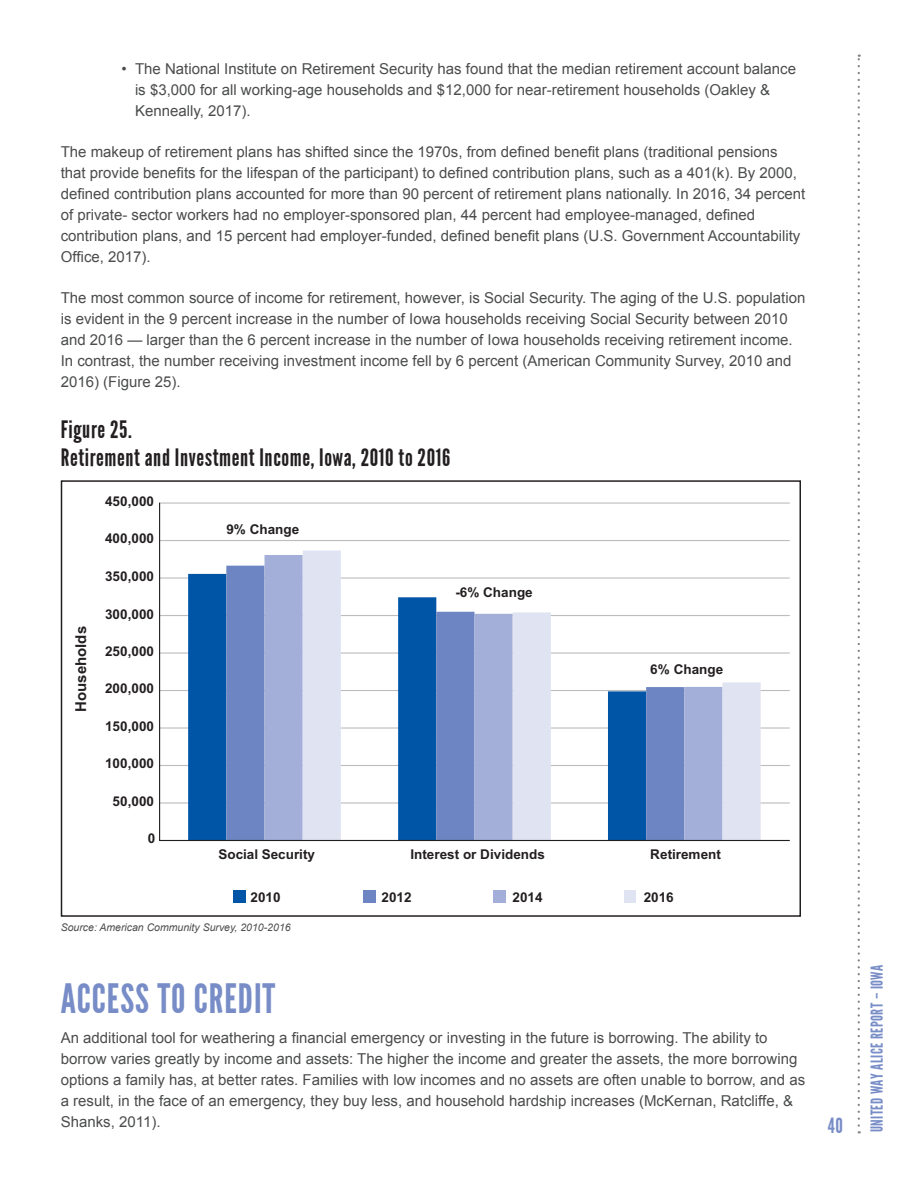
<style>
.page{position:relative;width:918px;height:1188px;background:#fff}
.page>*{position:absolute;margin:0;border:0;box-sizing:border-box;transform-origin:0 0}
.t1{font:40.5px "League Gothic";letter-spacing:.025em;color:#788dc7}
.t2{font:24px/27.8px "League Gothic";letter-spacing:.025em;color:#231f20}
.t3{font:21px "League Gothic";color:#788dc7}
.t4{font:16.5px "League Gothic";letter-spacing:.03em;color:#788dc7}
.t5{font:15px/21px "Arial";color:#4b4c4d}
.t6{font:700 15px "Arial";color:#231f20}
.t7{font:700 13.5px "Arial";color:#231f20}
.t8{font:italic 10.5px "Arial";color:#4b4c4d}
</style>
<div class="page">
<svg style="left:858px;top:55px;width:2px;height:1078px"></svg>
<hr style="left:160px;top:802px;width:629px;height:2px;background:#bcbdc0">
<hr style="left:160px;top:765px;width:629px;height:1px;background:#bcbdc0">
<hr style="left:160px;top:727px;width:629px;height:2px;background:#bcbdc0">
<hr style="left:160px;top:690px;width:629px;height:1px;background:#bcbdc0">
<hr style="left:160px;top:652px;width:629px;height:2px;background:#bcbdc0">
<hr style="left:160px;top:615px;width:629px;height:1px;background:#bcbdc0">
<hr style="left:160px;top:577px;width:629px;height:2px;background:#bcbdc0">
<hr style="left:160px;top:540px;width:629px;height:1px;background:#bcbdc0">
<hr style="left:160px;top:502px;width:629px;height:2px;background:#bcbdc0">
<div style="left:188px;top:574px;width:38px;height:266px;background:#0155a7"></div>
<div style="left:226px;top:566px;width:39px;height:274px;background:#6d85c2"></div>
<div style="left:265px;top:555px;width:38px;height:285px;background:#a3afd8"></div>
<svg style="left:303px;top:551px;width:458px;height:289px"></svg>
<hr style="left:159px;top:503px;width:1px;height:337px;background:#231f20">
<hr style="left:160px;top:840px;width:629px;height:1px;background:#231f20">
<div style="left:493px;top:890px;width:13px;height:13px;background:#a3afd8"></div>
<div style="left:233px;top:890px;width:12px;height:13px;background:#0155a7"></div>
<div style="left:363px;top:890px;width:13px;height:13px;background:#6d85c2"></div>
<div style="left:624px;top:890px;width:12px;height:13px;background:#e0e4f2"></div>
<div style="left:61px;top:480px;width:740px;height:437px;border:2px solid #231f20"></div>
<p class="t5" style="left:135px;top:58px;width:663px;text-indent:-14px">• The National Institute on Retirement Security has found that the median retirement account balance is $3,000 for all working-age households and $12,000 for near-retirement households (Oakley &amp;<br>Kenneally, 2017).</p>
<p class="t5" style="left:61px;top:141px;width:746px">The makeup of retirement plans has shifted since the 1970s, from defined benefit plans (traditional pensions that provide benefits for the lifespan of the participant) to defined contribution plans, such as a 401(k). By 2000, defined contribution plans accounted for more than 90 percent of retirement plans nationally. In 2016, 34 percent of private- sector workers had no employer-sponsored plan, 44 percent had employee-managed, defined contribution plans, and 15 percent had employer-funded, defined benefit plans (U.S. Government Accountability Office, 2017).</p>
<p class="t5" style="left:61px;top:288px;width:746px">The most common source of income for retirement, however, is Social Security. The aging of the U.S. population is evident in the 9 percent increase in the number of Iowa households receiving Social Security between 2010 and 2016 — larger than the 6 percent increase in the number of Iowa households receiving retirement income.<br>In contrast, the number receiving investment income fell by 6 percent (American Community Survey, 2010 and 2016) (Figure 25).</p>
<h2 class="t2" style="left:61px;top:416px;width:391px">Figure 25.<br>Retirement and Investment Income, Iowa, 2010 to 2016</h2>
<p class="t6" style="left:70px;top:712px;width:87px;rotate:-90deg">Households</p>
<p class="t7" style="left:105px;top:492px;width:50px">450,000</p>
<p class="t7" style="left:105px;top:529px;width:50px">400,000</p>
<p class="t7" style="left:105px;top:567px;width:50px">350,000</p>
<p class="t7" style="left:105px;top:604px;width:50px">300,000</p>
<p class="t7" style="left:105px;top:642px;width:50px">250,000</p>
<p class="t7" style="left:105px;top:679px;width:50px">200,000</p>
<p class="t7" style="left:105px;top:717px;width:50px">150,000</p>
<p class="t7" style="left:105px;top:754px;width:50px">100,000</p>
<p class="t7" style="left:113px;top:792px;width:43px">50,000</p>
<p class="t7" style="left:148px;top:829px;width:9px">0</p>
<p class="t7" style="left:226px;top:520px;width:74px">9% Change</p>
<p class="t7" style="left:455px;top:583px;width:79px">-6% Change</p>
<p class="t7" style="left:650px;top:659px;width:74px">6% Change</p>
<p class="t7" style="left:218px;top:844px;width:98px">Social Security</p>
<p class="t7" style="left:410px;top:844px;width:136px">Interest or Dividends</p>
<p class="t7" style="left:650px;top:844px;width:72px">Retirement</p>
<p class="t7" style="left:251px;top:888px;width:32px">2010</p>
<p class="t7" style="left:382px;top:888px;width:32px">2012</p>
<p class="t7" style="left:513px;top:888px;width:32px">2014</p>
<p class="t7" style="left:644px;top:888px;width:32px">2016</p>
<p class="t8" style="left:61px;top:921px;width:231px">Source: American Community Survey, 2010-2016</p>
<h1 class="t1" style="left:61px;top:975px;width:216px">ACCESS TO CREDIT</h1>
<p class="t5" style="left:61px;top:1027px;width:746px">An additional tool for weathering a financial emergency or investing in the future is borrowing. The ability to borrow varies greatly by income and assets: The higher the income and greater the assets, the more borrowing options a family has, at better rates. Families with low incomes and no assets are often unable to borrow, and as a result, in the face of an emergency, they buy less, and household hardship increases (McKernan, Ratcliffe, &amp; Shanks, 2011).</p>
<h3 class="t3" style="left:828px;top:1114px;width:16px">40</h3>
<p class="t4" style="left:868px;top:1132px;width:169px;rotate:-90deg">UNITED WAY ALICE REPORT – IOWA</p>
</div>
